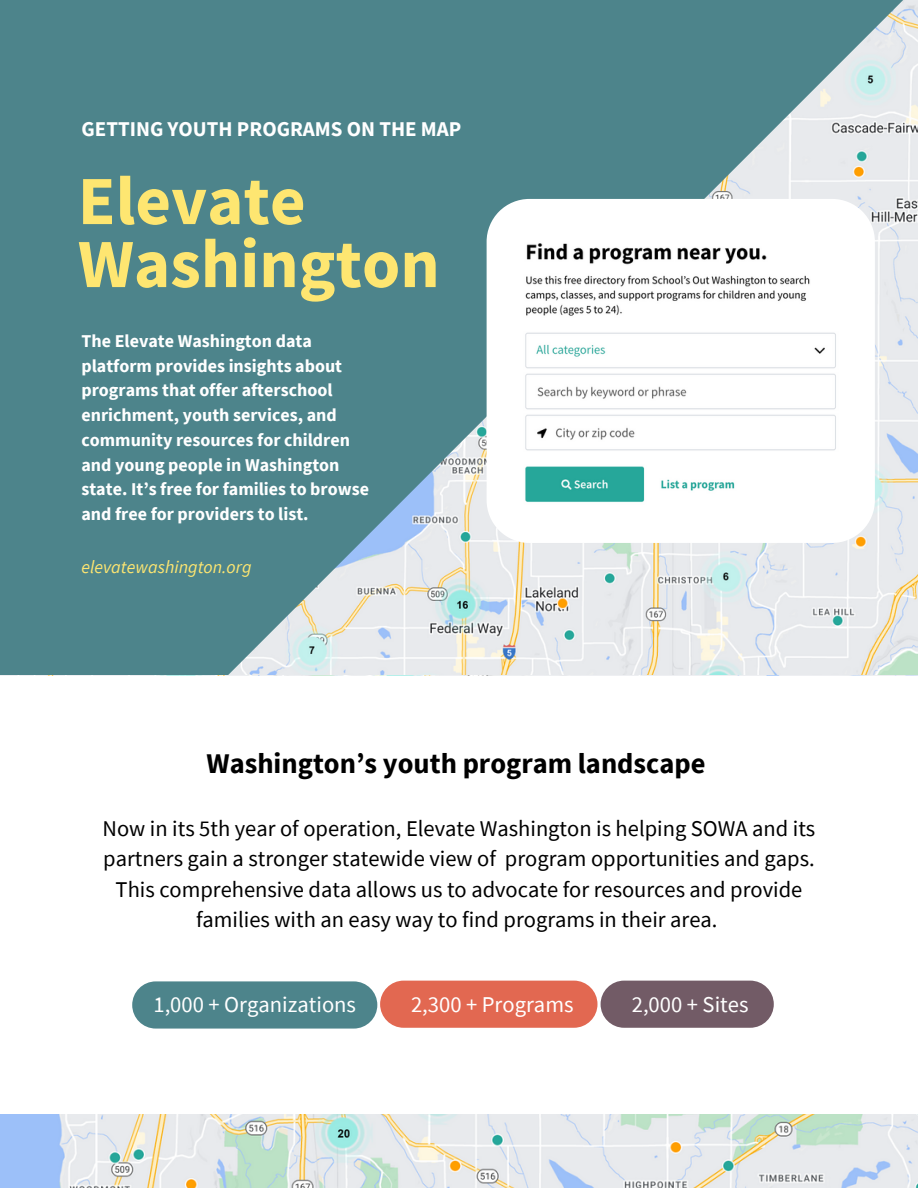
<style>
.page{position:relative;width:918px;height:1188px;background:#4d848b}
.page>*{position:absolute;margin:0;border:0;box-sizing:border-box;transform-origin:0 0}
.t1{font:700 69px "Source Sans Pro";color:#fee671}
.t2{font:700 28.5px "Source Sans Pro";color:#000}
.t3{font:22.65px "Source Sans Pro";color:#fff}
.t4{font:22.5px/30.3px "Source Sans Pro";color:#000;text-align:center}
.t5{font:700 21px "Source Sans Pro";color:#fff}
.t6{font:700 18px/24.8px "Source Sans Pro";color:#fff}
.t7{font:italic 18px "Source Sans Pro";color:#fee671}
</style>
<div class="page">
<img style="left:173px;top:0;width:745px;height:676px">
<img style="left:0;top:1114px;width:918px;height:74px">
<div style="left:0;top:676px;width:918px;height:438px;background:#fff"></div>
<div style="left:132px;top:981px;width:245px;height:48px;background:#4d848b;border-radius:24px"></div>
<div style="left:380px;top:981px;width:218px;height:47px;background:#e26851;border-radius:24px"></div>
<div style="left:601px;top:981px;width:173px;height:47px;background:#725b66;border-radius:24px"></div>
<div style="left:487px;top:199px;width:388px;height:344px;background:#fff"></div>
<img style="left:502px;top:228px;width:357px;height:287px">
<p class="t5" style="left:82px;top:115px;width:381px">GETTING YOUTH PROGRAMS ON THE MAP</p>
<p class="t1" style="left:78px;top:156px;width:229px">Elevate</p>
<p class="t1" style="left:78px;top:219px;width:363px">Washington</p>
<p class="t6" style="left:81px;top:328px;width:289px">The Elevate Washington data platform provides insights about programs that offer afterschool enrichment, youth services, and community resources for children and young people in Washington state. It’s free for families to browse and free for providers to list.</p>
<p class="t7" style="left:81px;top:555px;width:172px">elevatewashington.org</p>
<p class="t2" style="left:207px;top:745px;width:501px">Washington’s youth program landscape</p>
<p class="t4" style="left:103px;top:813px;width:714px">Now in its 5th year of operation, Elevate Washington is helping SOWA and its partners gain a stronger statewide view of program opportunities and gaps.<br>This comprehensive data allows us to advocate for resources and provide families with an easy way to find programs in their area.</p>
<p class="t3" style="left:153px;top:989px;width:204px">1,000 + Organizations</p>
<p class="t3" style="left:411px;top:989px;width:164px">2,300 + Programs</p>
<p class="t3" style="left:632px;top:989px;width:118px">2,000 + Sites</p>
</div>
